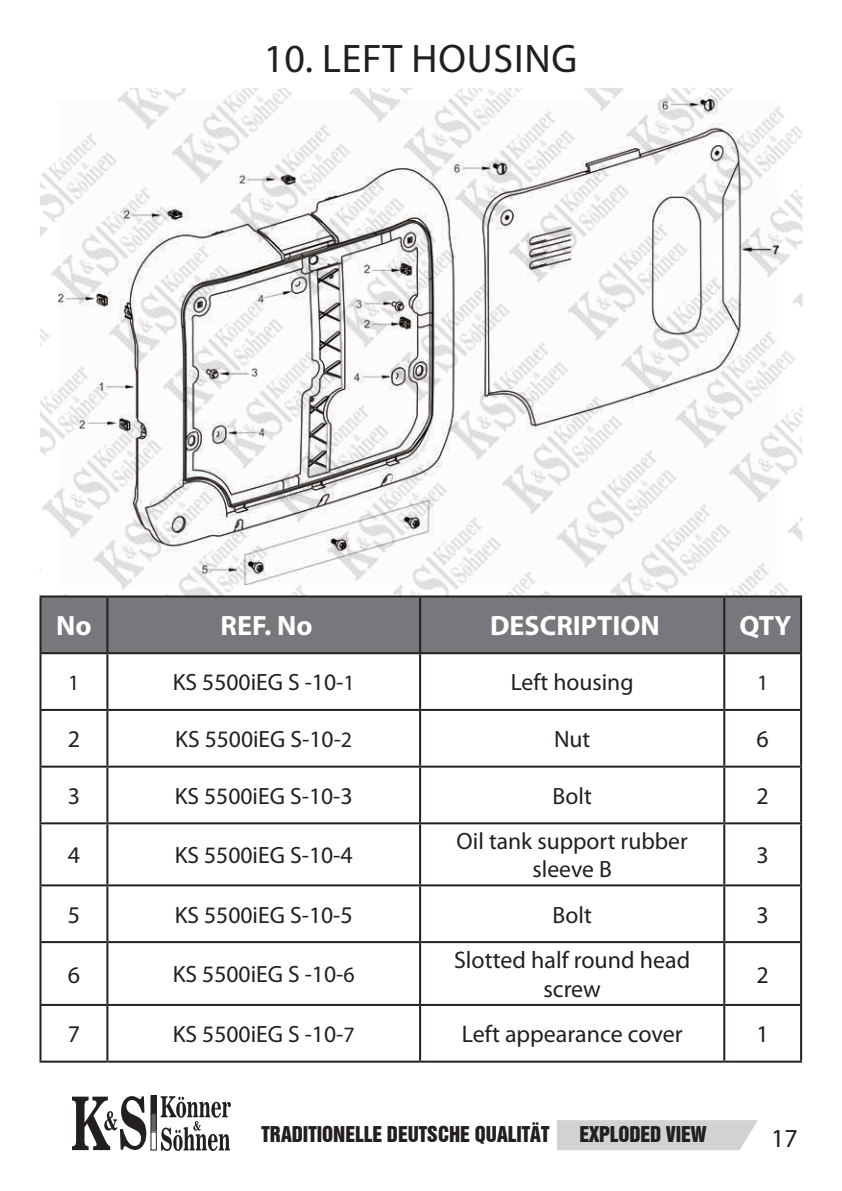
<style>
.page{position:relative;width:842px;height:1191px;background:#fff}
.page>*{position:absolute;margin:0;border:0;box-sizing:border-box;transform-origin:0 0}
.t1{font:40px "Myriad Pro";letter-spacing:.02em;color:#231f20}
.t2{font:700 28px "Myriad Pro";color:#fff}
.t3{font:26px "Myriad Pro";color:#231f20}
.t4{font:24px/28.8px "Myriad Pro";color:#231f20;text-align:center}
.t5{font:23.6px/28.4px "Myriad Pro";color:#231f20;text-align:center}
.t6{font:22px "Myriad Pro";color:#231f20}
.t7{font:20px "Swiss 921 BT Regular A";color:#231f20}
.s1{font-size:22px}
.s2{font-size:24px}
</style>
<div class="page">
<div style="left:557px;top:1120px;width:201px;height:30px;background:#d1d2d4"></div>
<svg style="left:72px;top:1096px;width:74px;height:54px"></svg>
<svg style="left:161px;top:1096px;width:70px;height:55px"></svg>
<div style="left:151px;top:1095px;width:5px;height:18px;background:#231f20"></div>
<div style="left:151px;top:1095px;width:6px;height:19px;border:1px solid #231f20"></div>
<div style="left:151px;top:1113px;width:5px;height:18px;background:#636366"></div>
<div style="left:151px;top:1113px;width:6px;height:19px;border:1px solid #231f20"></div>
<div style="left:151px;top:1131px;width:6px;height:19px;border:1px solid #231f20"></div>
<img style="left:40px;top:88px;width:762px;height:507px">
<div style="left:42px;top:597px;width:758px;height:55px;background:#76787b"></div>
<hr style="left:40px;top:652px;width:67px;height:2px;background:#231f20">
<hr style="left:107px;top:652px;width:313px;height:2px;background:#231f20">
<hr style="left:420px;top:652px;width:304px;height:2px;background:#231f20">
<hr style="left:724px;top:652px;width:78px;height:2px;background:#231f20">
<hr style="left:40px;top:711px;width:2px;height:54px;background:#231f20">
<hr style="left:106px;top:711px;width:2px;height:54px;background:#231f20">
<hr style="left:419px;top:711px;width:2px;height:54px;background:#231f20">
<hr style="left:723px;top:711px;width:2px;height:54px;background:#231f20">
<hr style="left:800px;top:711px;width:2px;height:54px;background:#231f20">
<hr style="left:40px;top:765px;width:67px;height:2px;background:#231f20">
<hr style="left:40px;top:767px;width:2px;height:55px;background:#231f20">
<hr style="left:107px;top:765px;width:313px;height:2px;background:#231f20">
<hr style="left:106px;top:767px;width:2px;height:55px;background:#231f20">
<hr style="left:420px;top:765px;width:304px;height:2px;background:#231f20">
<hr style="left:419px;top:767px;width:2px;height:55px;background:#231f20">
<hr style="left:724px;top:765px;width:78px;height:2px;background:#231f20">
<hr style="left:723px;top:767px;width:2px;height:55px;background:#231f20">
<hr style="left:800px;top:767px;width:2px;height:55px;background:#231f20">
<hr style="left:40px;top:822px;width:67px;height:2px;background:#231f20">
<hr style="left:40px;top:824px;width:2px;height:60px;background:#231f20">
<hr style="left:107px;top:822px;width:313px;height:2px;background:#231f20">
<hr style="left:106px;top:824px;width:2px;height:60px;background:#231f20">
<hr style="left:420px;top:822px;width:304px;height:2px;background:#231f20">
<hr style="left:419px;top:824px;width:2px;height:60px;background:#231f20">
<hr style="left:724px;top:822px;width:78px;height:2px;background:#231f20">
<hr style="left:723px;top:824px;width:2px;height:60px;background:#231f20">
<hr style="left:800px;top:824px;width:2px;height:60px;background:#231f20">
<hr style="left:40px;top:884px;width:67px;height:2px;background:#231f20">
<hr style="left:40px;top:886px;width:2px;height:55px;background:#231f20">
<hr style="left:107px;top:884px;width:313px;height:2px;background:#231f20">
<hr style="left:106px;top:886px;width:2px;height:55px;background:#231f20">
<hr style="left:420px;top:884px;width:304px;height:2px;background:#231f20">
<hr style="left:419px;top:886px;width:2px;height:55px;background:#231f20">
<hr style="left:724px;top:884px;width:78px;height:2px;background:#231f20">
<hr style="left:723px;top:886px;width:2px;height:55px;background:#231f20">
<hr style="left:800px;top:886px;width:2px;height:55px;background:#231f20">
<hr style="left:40px;top:941px;width:67px;height:2px;background:#231f20">
<hr style="left:40px;top:943px;width:2px;height:61px;background:#231f20">
<hr style="left:107px;top:941px;width:313px;height:2px;background:#231f20">
<hr style="left:420px;top:941px;width:304px;height:2px;background:#231f20">
<hr style="left:724px;top:941px;width:78px;height:2px;background:#231f20">
<hr style="left:723px;top:943px;width:2px;height:61px;background:#231f20">
<hr style="left:800px;top:943px;width:2px;height:61px;background:#231f20">
<hr style="left:40px;top:1004px;width:67px;height:2px;background:#231f20">
<hr style="left:40px;top:1006px;width:2px;height:54px;background:#231f20">
<hr style="left:420px;top:1004px;width:304px;height:2px;background:#231f20">
<hr style="left:724px;top:1004px;width:78px;height:2px;background:#231f20">
<hr style="left:723px;top:1006px;width:2px;height:54px;background:#231f20">
<hr style="left:800px;top:1006px;width:2px;height:54px;background:#231f20">
<hr style="left:40px;top:1060px;width:67px;height:2px;background:#231f20">
<hr style="left:420px;top:1060px;width:304px;height:2px;background:#231f20">
<hr style="left:724px;top:1060px;width:78px;height:2px;background:#231f20">
<hr style="left:40px;top:595px;width:67px;height:2px;background:#231f20">
<hr style="left:40px;top:597px;width:2px;height:55px;background:#231f20">
<hr style="left:107px;top:595px;width:313px;height:2px;background:#231f20">
<hr style="left:106px;top:597px;width:2px;height:55px;background:#231f20">
<hr style="left:420px;top:595px;width:304px;height:2px;background:#231f20">
<hr style="left:419px;top:597px;width:2px;height:55px;background:#231f20">
<hr style="left:724px;top:595px;width:78px;height:2px;background:#231f20">
<hr style="left:723px;top:597px;width:2px;height:55px;background:#231f20">
<hr style="left:800px;top:597px;width:2px;height:55px;background:#231f20">
<hr style="left:40px;top:654px;width:2px;height:55px;background:#231f20">
<hr style="left:106px;top:654px;width:2px;height:55px;background:#231f20">
<hr style="left:419px;top:654px;width:2px;height:55px;background:#231f20">
<hr style="left:723px;top:654px;width:2px;height:55px;background:#231f20">
<hr style="left:800px;top:654px;width:2px;height:55px;background:#231f20">
<hr style="left:40px;top:709px;width:67px;height:2px;background:#231f20">
<hr style="left:107px;top:709px;width:313px;height:2px;background:#231f20">
<hr style="left:420px;top:709px;width:304px;height:2px;background:#231f20">
<hr style="left:724px;top:709px;width:78px;height:2px;background:#231f20">
<hr style="left:106px;top:943px;width:2px;height:61px;background:#231f20">
<hr style="left:419px;top:943px;width:2px;height:61px;background:#231f20">
<hr style="left:107px;top:1004px;width:313px;height:2px;background:#231f20">
<hr style="left:106px;top:1006px;width:2px;height:54px;background:#231f20">
<hr style="left:419px;top:1006px;width:2px;height:54px;background:#231f20">
<hr style="left:107px;top:1060px;width:313px;height:2px;background:#231f20">
<h1 class="t1" style="left:264px;top:33px;width:315px">10. LEFT HOUSING</h1>
<p class="t2" style="left:56px;top:607px;width:37px">No</p>
<p class="t2" style="left:221px;top:607px;width:94px">REF. No</p>
<p class="t2" style="left:490px;top:607px;width:171px">DESCRIPTION</p>
<p class="t2" style="left:740px;top:607px;width:53px">QTY</p>
<p class="t6" style="left:68px;top:669px;width:13px">1</p>
<p class="t5" style="left:173px;top:668px;width:183px">KS 5500iEG S -10-<span class="s1">1</span></p>
<p class="t5" style="left:511px;top:668px;width:124px">Left housing</p>
<p class="t6" style="left:757px;top:669px;width:13px">1</p>
<p class="t4" style="left:68px;top:724px;width:14px">2</p>
<p class="t5" style="left:175px;top:724px;width:178px">KS 5500iEG S-10-<span class="s1">2</span></p>
<p class="t5" style="left:554px;top:724px;width:38px">Nut</p>
<p class="t4" style="left:756px;top:724px;width:14px">6</p>
<p class="t4" style="left:68px;top:781px;width:14px">3</p>
<p class="t5" style="left:175px;top:781px;width:180px">KS 5500iEG S-10-<span class="s2">3</span></p>
<p class="t5" style="left:553px;top:781px;width:41px">Bolt</p>
<p class="t4" style="left:756px;top:781px;width:14px">2</p>
<p class="t4" style="left:68px;top:840px;width:14px">4</p>
<p class="t5" style="left:175px;top:841px;width:180px">KS 5500iEG S-10-<span class="s2">4</span></p>
<p class="t5" style="left:457px;top:826px;width:233px">Oil tank support rubber sleeve B</p>
<p class="t4" style="left:756px;top:840px;width:14px">3</p>
<p class="t4" style="left:68px;top:900px;width:14px">5</p>
<p class="t5" style="left:175px;top:900px;width:180px">KS 5500iEG S-10-<span class="s2">5</span></p>
<p class="t5" style="left:553px;top:900px;width:41px">Bolt</p>
<p class="t4" style="left:756px;top:900px;width:14px">3</p>
<p class="t4" style="left:68px;top:959px;width:14px">6</p>
<p class="t5" style="left:173px;top:960px;width:183px">KS 5500iEG S -10-<span class="s1">6</span></p>
<p class="t4" style="left:454px;top:945px;width:238px">Slotted half round head screw</p>
<p class="t4" style="left:756px;top:959px;width:14px">2</p>
<p class="t4" style="left:68px;top:1019px;width:14px">7</p>
<p class="t5" style="left:173px;top:1019px;width:183px">KS 5500iEG S -10-<span class="s1">7</span></p>
<p class="t4" style="left:462px;top:1019px;width:222px">Left appearance cover</p>
<p class="t4" style="left:756px;top:1019px;width:14px">1</p>
<p class="t7" style="left:261px;top:1121px;width:289px">TRADITIONELLE DEUTSCHE QUALITÄT</p>
<p class="t7" style="left:579px;top:1121px;width:129px">EXPLODED VIEW</p>
<p class="t3" style="left:771px;top:1122px;width:28px">17</p>
</div>
